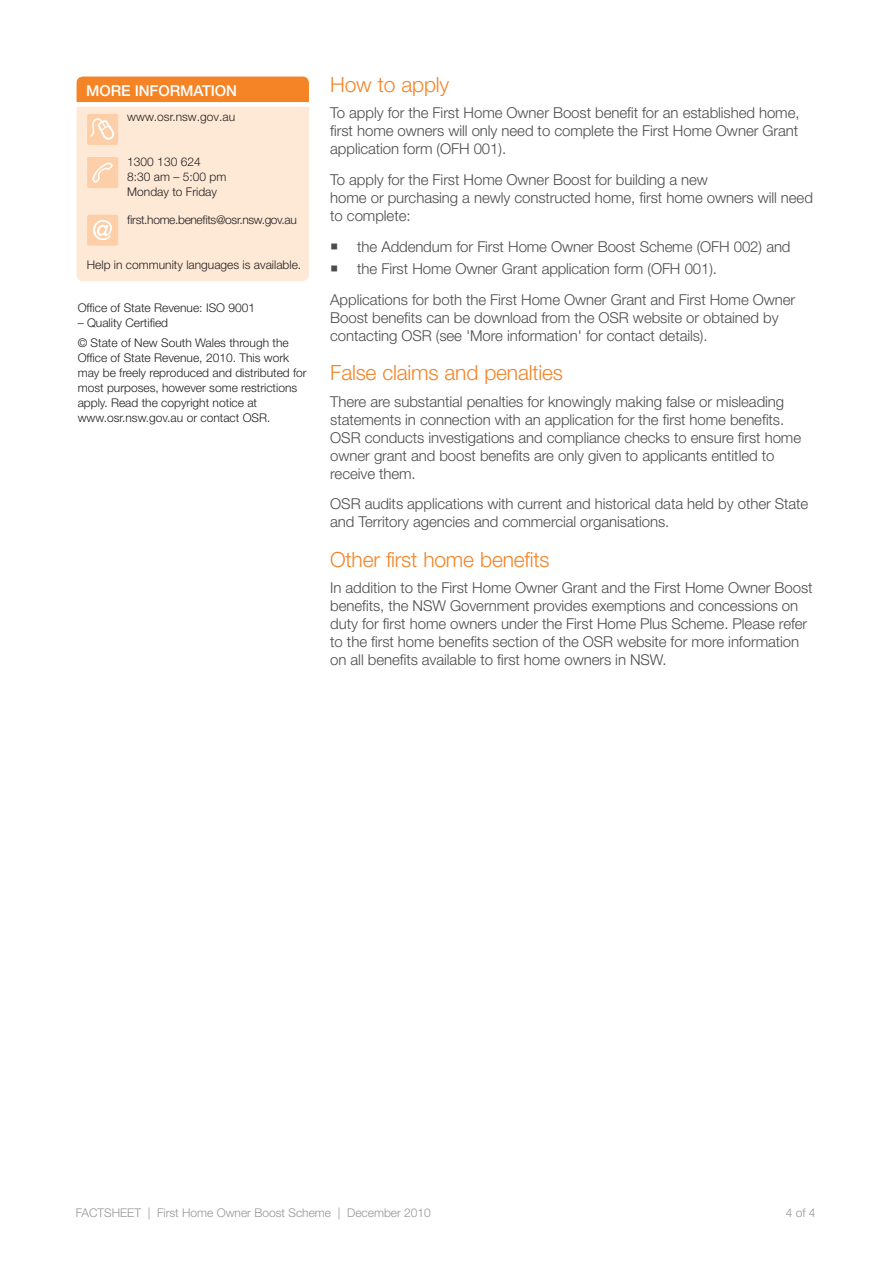
<style>
.page{position:relative;width:893px;height:1263px;background:#fff}
.page>*{position:absolute;margin:0;border:0;box-sizing:border-box;transform-origin:0 0}
.t1{font:300 21px "Helvetica Neue LT Std";letter-spacing:-.01em;color:#f58427}
.t2{font:300 15px/18px "Helvetica Neue LT Std";letter-spacing:-.005em;color:#4b4c4d}
.t3{font:500 15px "Helvetica Neue LT Std";letter-spacing:-.005em;color:#fff}
.t4{font:300 12px/15px "Helvetica Neue LT Std";color:#231f20}
.t5{font:300 12px "Helvetica Neue LT Std";color:#939598}
.t6{font:300 12px "Helvetica Neue LT Std";letter-spacing:-.03em;color:#231f20}
</style>
<div class="page">
<svg style="left:77px;top:77px;width:232px;height:204px;background:#fcdbbf"></svg>
<p class="t3" style="left:86px;top:82px;width:152px">MORE INFORMATION</p>
<h1 class="t1" style="left:330px;top:71px;width:121px">How to apply</h1>
<p class="t2" style="left:330px;top:103px;width:471px;text-align:justify">To apply for the First Home Owner Boost benefit for an established home, first home owners will only need to complete the First Home Owner Grant application form (OFH 001).</p>
<p class="t2" style="left:330px;top:170px;width:484px">To apply for the First Home Owner Boost for building a new<br>home or purchasing a newly constructed home, first home owners will need to complete:</p>
<p class="t2" style="left:357px;top:235px;width:435px;line-height:22.2px">the Addendum for First Home Owner Boost Scheme (OFH 002) and the First Home Owner Grant application form (OFH 001).</p>
<p class="t2" style="left:330px;top:290px;width:467px">Applications for both the First Home Owner Grant and First Home Owner<br>Boost benefits can be download from the OSR website or obtained by contacting OSR (see 'More information' for contact details).</p>
<h1 class="t1" style="left:330px;top:360px;width:234px">False claims and penalties</h1>
<p class="t2" style="left:330px;top:392px;width:472px">There are substantial penalties for knowingly making false or misleading statements in connection with an application for the first home benefits.<br>OSR conducts investigations and compliance checks to ensure first home owner grant and boost benefits are only given to applicants entitled to receive them.</p>
<p class="t2" style="left:330px;top:495px;width:480px">OSR audits applications with current and historical data held by other State and Territory agencies and commercial organisations.</p>
<h1 class="t1" style="left:330px;top:547px;width:221px">Other first home benefits</h1>
<p class="t2" style="left:330px;top:579px;width:484px">In addition to the First Home Owner Grant and the First Home Owner Boost benefits, the NSW Government provides exemptions and concessions on duty for first home owners under the First Home Plus Scheme. Please refer to the first home benefits section of the OSR website for more information on all benefits available to first home owners in NSW.</p>
<p class="t4" style="left:127px;top:109px;width:109px">www.osr.nsw.gov.au</p>
<p class="t4" style="left:127px;top:154px;width:101px">1300 130 624<br>8:30 am – 5:00 pm<br>Monday to Friday</p>
<p class="t6" style="left:127px;top:212px;width:171px">first.home.benefits@osr.nsw.gov.au</p>
<p class="t4" style="left:87px;top:256px;width:216px">Help in community languages is available.</p>
<p class="t4" style="left:78px;top:300px;width:179px">Office of State Revenue: ISO 9001</p>
<p class="t4" style="left:78px;top:313px;width:212px;line-height:19.2px">– Quality Certified<br>© State of New South Wales through the</p>
<p class="t4" style="left:78px;top:349px;width:230px">Office of State Revenue, 2010. This work may be freely reproduced and distributed for most purposes, however some restrictions apply. Read the copyright notice at www.osr.nsw.gov.au or contact OSR.</p>
<p class="t5" style="left:76px;top:1205px;width:357px">FACTSHEET | First Home Owner Boost Scheme | December 2010</p>
<p class="t5" style="left:786px;top:1205px;width:31px">4 of 4</p>
</div>
